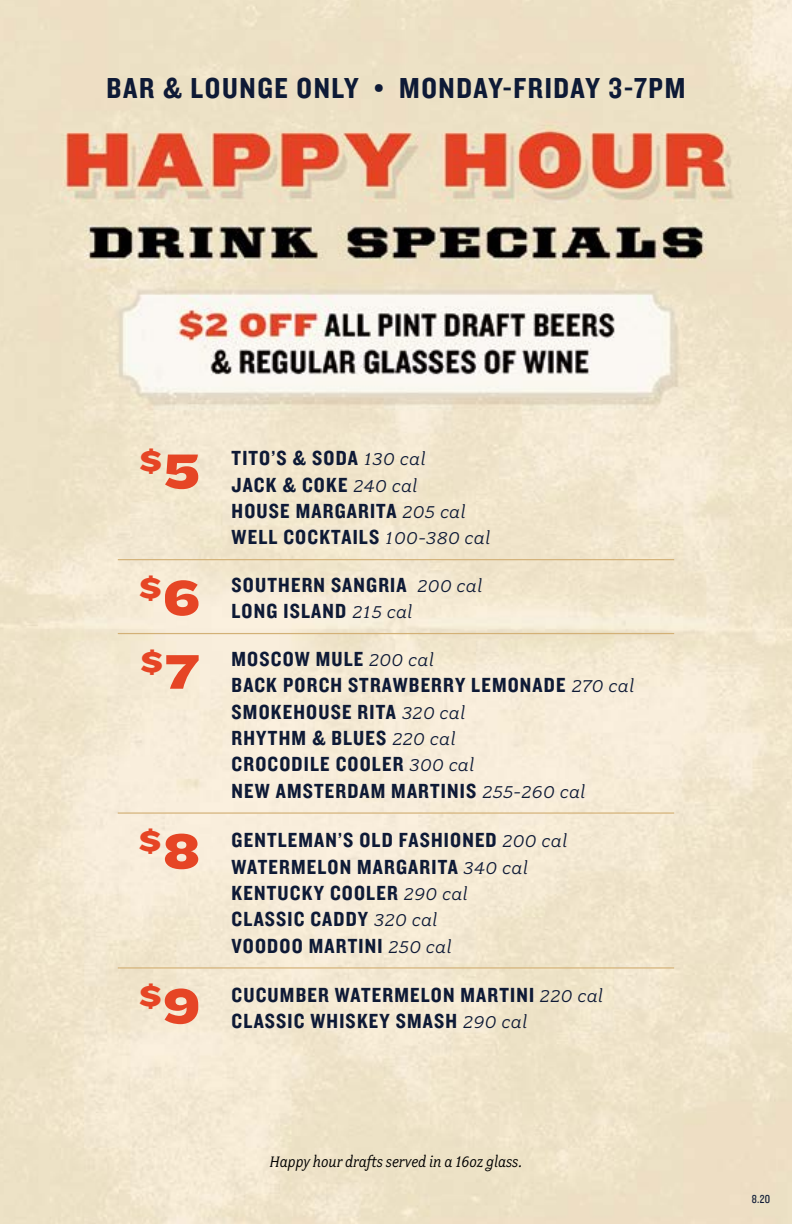
<style>
.page{position:relative;width:792px;height:1224px;background:#fff}
.page>*{position:absolute;margin:0;border:0;box-sizing:border-box;transform-origin:0 0}
.t1{font:30px "Knockout HTF50 Welterweight";letter-spacing:.055em;color:#0e1a36}
.t2{font:29.4px "Knockout HTF73 Full Heviweight";color:#e64525}
.t3{font:21.2px/26.4px "Knockout HTF50 Welterweight";letter-spacing:.055em;color:#0e1a36}
.t4{font:italic 17px "Fairplex Narrow OT";color:#000}
.t5{font:12px "Knockout HTF29 Junior Liteweight";color:#0e1a36}
.s1{font-size:50.4px}
.s2{font-family:"Fairplex Wide OT";font-style:italic;font-size:19.2px}
</style>
<div class="page">
<img style="left:0;top:0;width:792px;height:1224px">
<hr style="left:118px;top:559px;width:104px;height:1px;background:#d3b177">
<hr style="left:222px;top:559px;width:452px;height:1px;background:#d3b177">
<hr style="left:118px;top:633px;width:104px;height:1px;background:#d3b177">
<hr style="left:222px;top:633px;width:452px;height:1px;background:#d3b177">
<hr style="left:118px;top:812px;width:104px;height:2px;background:#d3b177">
<hr style="left:222px;top:812px;width:452px;height:2px;background:#d3b177">
<hr style="left:118px;top:967px;width:104px;height:2px;background:#d3b177">
<hr style="left:222px;top:967px;width:452px;height:2px;background:#d3b177">
<h1 class="t1" style="left:107px;top:72px;width:580px">BAR &amp; LOUNGE ONLY • MONDAY-FRIDAY 3-7PM</h1>
<h2 class="t2" style="left:140px;top:445px;width:62px">$<span class="s1">5</span></h2>
<p class="t3" style="left:232px;top:446px;width:260px">TITO’S &amp; SODA <span class="s2">130 cal<br></span>JACK &amp; COKE <span class="s2">240 cal<br></span>HOUSE MARGARITA <span class="s2">205 cal<br></span>WELL COCKTAILS <span class="s2">100-380 cal</span></p>
<h2 class="t2" style="left:139px;top:572px;width:63px">$<span class="s1">6</span></h2>
<p class="t3" style="left:232px;top:572px;width:252px">SOUTHERN SANGRIA <span class="s2">200 cal<br></span>LONG ISLAND <span class="s2">215 cal</span></p>
<h2 class="t2" style="left:141px;top:646px;width:60px">$<span class="s1">7</span></h2>
<p class="t3" style="left:232px;top:646px;width:404px">MOSCOW MULE <span class="s2">200 cal<br></span>BACK PORCH STRAWBERRY LEMONADE <span class="s2">270 cal<br></span>SMOKEHOUSE RITA <span class="s2">320 cal<br></span>RHYTHM &amp; BLUES <span class="s2">220 cal<br></span>CROCODILE COOLER <span class="s2">300 cal<br></span>NEW AMSTERDAM MARTINIS <span class="s2">255-260 cal</span></p>
<h2 class="t2" style="left:139px;top:825px;width:63px">$<span class="s1">8</span></h2>
<p class="t3" style="left:232px;top:828px;width:337px">GENTLEMAN’S OLD FASHIONED <span class="s2">200 cal<br></span>WATERMELON MARGARITA <span class="s2">340 cal<br></span>KENTUCKY COOLER <span class="s2">290 cal<br></span>CLASSIC CADDY <span class="s2">320 cal<br></span>VOODOO MARTINI <span class="s2">250 cal</span></p>
<h2 class="t2" style="left:139px;top:980px;width:63px">$<span class="s1">9</span></h2>
<p class="t3" style="left:232px;top:982px;width:373px">CUCUMBER WATERMELON MARTINI <span class="s2">220 cal<br></span>CLASSIC WHISKEY SMASH <span class="s2">290 cal</span></p>
<p class="t4" style="left:270px;top:1152px;width:254px">Happy hour drafts served in a 16oz glass.</p>
<p class="t5" style="left:752px;top:1193px;width:20px">8.20</p>
</div>
